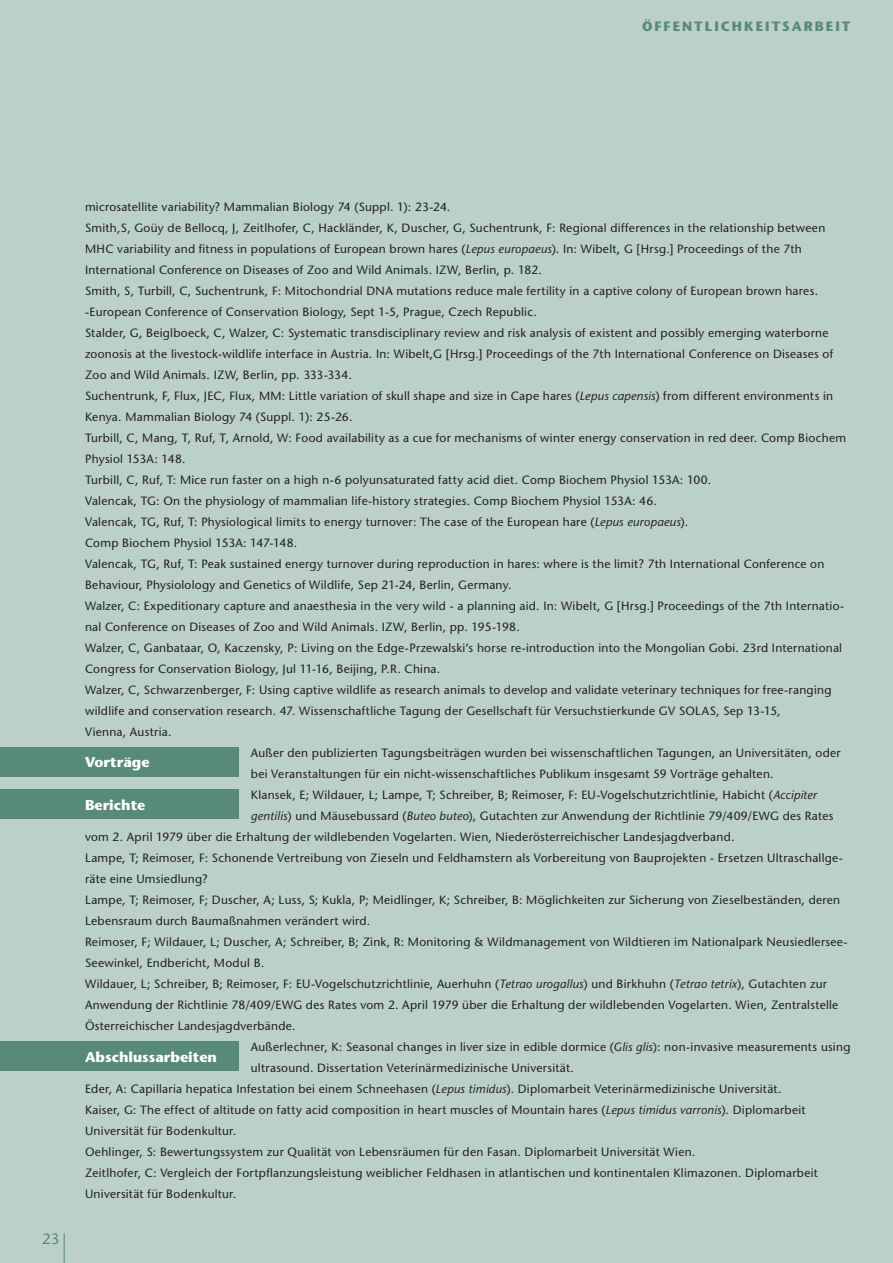
<style>
.page{position:relative;width:893px;height:1263px;background:#bbd0c8}
.page>*{position:absolute;margin:0;border:0;box-sizing:border-box;transform-origin:0 0}
.t1{font:15px "Stone Sans Std Medium 2";color:#588a78}
.t2{font:14.25px "Stone Sans Std Bold 2";color:#fff}
.t3{font:13.5px "Stone Sans Std Bold 2";letter-spacing:.15em;color:#588a78}
.t4{font:12px "Stone Sans Std Medium 2";letter-spacing:.02em;color:#231f20}
.s1{font-family:"Stone Sans Std Medium Italic 2"}
</style>
<div class="page">
<div style="left:0;top:747px;width:238px;height:30px;background:#588a78"></div>
<div style="left:0;top:789px;width:238px;height:30px;background:#588a78"></div>
<div style="left:0;top:1041px;width:238px;height:30px;background:#588a78"></div>
<hr style="left:64px;top:1233px;width:1px;height:30px;background:#588a78">
<p class="t3" style="left:642px;top:18px;width:210px">ÖFFENTLICHKEITSARBEIT</p>
<p class="t1" style="left:42px;top:1229px;width:19px">23</p>
<p class="t4" style="left:85px;top:199px;width:367px">microsatellite variability? Mammalian Biology 74 (Suppl. 1): 23-24.</p>
<p class="t4" style="left:85px;top:220px;width:742px">Smith,S, Goüy de Bellocq, J, Zeitlhofer, C, Hackländer, K, Duscher, G, Suchentrunk, F: Regional differences in the relationship between</p>
<p class="t4" style="left:85px;top:241px;width:718px">MHC variability and fitness in populations of European brown hares (<span class="s1">Lepus europaeus</span>). In: Wibelt, G [Hrsg.] Proceedings of the 7th</p>
<p class="t4" style="left:85px;top:262px;width:458px">International Conference on Diseases of Zoo and Wild Animals. IZW, Berlin, p. 182.</p>
<p class="t4" style="left:85px;top:283px;width:735px">Smith, S, Turbill, C, Suchentrunk, F: Mitochondrial DNA mutations reduce male fertility in a captive colony of European brown hares.</p>
<p class="t4" style="left:85px;top:304px;width:453px">-European Conference of Conservation Biology, Sept 1-5, Prague, Czech Republic.</p>
<p class="t4" style="left:85px;top:325px;width:745px">Stalder, G, Beiglboeck, C, Walzer, C: Systematic transdisciplinary review and risk analysis of existent and possibly emerging waterborne</p>
<p class="t4" style="left:85px;top:346px;width:750px">zoonosis at the livestock-wildlife interface in Austria. In: Wibelt,G [Hrsg.] Proceedings of the 7th International Conference on Diseases of</p>
<p class="t4" style="left:85px;top:367px;width:268px">Zoo and Wild Animals. IZW, Berlin, pp. 333-334.</p>
<p class="t4" style="left:85px;top:388px;width:750px">Suchentrunk, F, Flux, JEC, Flux, MM: Little variation of skull shape and size in Cape hares (<span class="s1">Lepus capensis</span>) from different environments in</p>
<p class="t4" style="left:85px;top:409px;width:269px">Kenya. Mammalian Biology 74 (Suppl. 1): 25-26.</p>
<p class="t4" style="left:85px;top:430px;width:763px">Turbill, C, Mang, T, Ruf, T, Arnold, W: Food availability as a cue for mechanisms of winter energy conservation in red deer. Comp Biochem</p>
<p class="t4" style="left:85px;top:451px;width:102px">Physiol 153A: 148.</p>
<p class="t4" style="left:85px;top:472px;width:628px">Turbill, C, Ruf, T: Mice run faster on a high n-6 polyunsaturated fatty acid diet. Comp Biochem Physiol 153A: 100.</p>
<p class="t4" style="left:85px;top:493px;width:573px">Valencak, TG: On the physiology of mammalian life-history strategies. Comp Biochem Physiol 153A: 46.</p>
<p class="t4" style="left:85px;top:514px;width:605px">Valencak, TG, Ruf, T: Physiological limits to energy turnover: The case of the European hare (<span class="s1">Lepus europaeus</span>).</p>
<p class="t4" style="left:85px;top:535px;width:214px">Comp Biochem Physiol 153A: 147-148.</p>
<p class="t4" style="left:85px;top:556px;width:741px">Valencak, TG, Ruf, T: Peak sustained energy turnover during reproduction in hares: where is the limit? 7th International Conference on</p>
<p class="t4" style="left:85px;top:577px;width:428px">Behaviour, Physiolology and Genetics of Wildlife, Sep 21-24, Berlin, Germany.</p>
<p class="t4" style="left:85px;top:598px;width:761px">Walzer, C: Expeditionary capture and anaesthesia in the very wild - a planning aid. In: Wibelt, G [Hrsg.] Proceedings of the 7th Internatio-</p>
<p class="t4" style="left:85px;top:619px;width:436px">nal Conference on Diseases of Zoo and Wild Animals. IZW, Berlin, pp. 195-198.</p>
<p class="t4" style="left:85px;top:640px;width:759px">Walzer, C, Ganbataar, O, Kaczensky, P: Living on the Edge-Przewalski‘s horse re-introduction into the Mongolian Gobi. 23rd International</p>
<p class="t4" style="left:85px;top:661px;width:357px">Congress for Conservation Biology, Jul 11-16, Beijing, P.R. China.</p>
<p class="t4" style="left:85px;top:682px;width:748px">Walzer, C, Schwarzenberger, F: Using captive wildlife as research animals to develop and validate veterinary techniques for free-ranging</p>
<p class="t4" style="left:85px;top:703px;width:697px">wildlife and conservation research. 47. Wissenschaftliche Tagung der Gesellschaft für Versuchstierkunde GV SOLAS, Sep 13-15,</p>
<p class="t4" style="left:85px;top:724px;width:88px">Vienna, Austria.</p>
<p class="t4" style="left:251px;top:745px;width:591px">Außer den publizierten Tagungsbeiträgen wurden bei wissenschaftlichen Tagungen, an Universitäten, oder</p>
<p class="t4" style="left:251px;top:766px;width:524px">bei Veranstaltungen für ein nicht-wissenschaftliches Publikum insgesamt 59 Vorträge gehalten.</p>
<p class="t4" style="left:251px;top:787px;width:567px">Klansek, E; Wildauer, L; Lampe, T; Schreiber, B; Reimoser, F: EU-Vogelschutzrichtlinie, Habicht (<span class="s1">Accipiter</span></p>
<p class="t4" style="left:251px;top:808px;width:584px"><span class="s1">gentilis</span>) und Mäusebussard (<span class="s1">Buteo buteo</span>), Gutachten zur Anwendung der Richtlinie 79/409/EWG des Rates</p>
<p class="t4" style="left:85px;top:829px;width:651px">vom 2. April 1979 über die Erhaltung der wildlebenden Vogelarten. Wien, Niederösterreichischer Landesjagdverband.</p>
<p class="t4" style="left:85px;top:850px;width:759px">Lampe, T; Reimoser, F: Schonende Vertreibung von Zieseln und Feldhamstern als Vorbereitung von Bauprojekten - Ersetzen Ultraschallge-</p>
<p class="t4" style="left:85px;top:871px;width:124px">räte eine Umsiedlung?</p>
<p class="t4" style="left:85px;top:892px;width:757px">Lampe, T; Reimoser, F; Duscher, A; Luss, S; Kukla, P; Meidlinger, K; Schreiber, B: Möglichkeiten zur Sicherung von Zieselbeständen, deren</p>
<p class="t4" style="left:85px;top:913px;width:287px">Lebensraum durch Baumaßnahmen verändert wird.</p>
<p class="t4" style="left:85px;top:934px;width:764px">Reimoser, F; Wildauer, L; Duscher, A; Schreiber, B; Zink, R: Monitoring &amp; Wildmanagement von Wildtieren im Nationalpark Neusiedlersee-</p>
<p class="t4" style="left:85px;top:955px;width:181px">Seewinkel, Endbericht, Modul B.</p>
<p class="t4" style="left:85px;top:976px;width:743px">Wildauer, L; Schreiber, B; Reimoser, F: EU-Vogelschutzrichtlinie, Auerhuhn (<span class="s1">Tetrao urogallus</span>) und Birkhuhn (<span class="s1">Tetrao tetrix</span>), Gutachten zur</p>
<p class="t4" style="left:85px;top:997px;width:755px">Anwendung der Richtlinie 78/409/EWG des Rates vom 2. April 1979 über die Erhaltung der wildlebenden Vogelarten. Wien, Zentralstelle</p>
<p class="t4" style="left:85px;top:1018px;width:212px">Österreichischer Landesjagdverbände.</p>
<p class="t4" style="left:251px;top:1039px;width:601px">Außerlechner, K: Seasonal changes in liver size in edible dormice (<span class="s1">Glis glis</span>): non-invasive measurements using</p>
<p class="t4" style="left:251px;top:1060px;width:325px">ultrasound. Dissertation Veterinärmedizinische Universität.</p>
<p class="t4" style="left:85px;top:1081px;width:698px">Eder, A: Capillaria hepatica Infestation bei einem Schneehasen (<span class="s1">Lepus timidus</span>). Diplomarbeit Veterinärmedizinische Universität.</p>
<p class="t4" style="left:85px;top:1102px;width:722px">Kaiser, G: The effect of altitude on fatty acid composition in heart muscles of Mountain hares (<span class="s1">Lepus timidus varronis</span>). Diplomarbeit</p>
<p class="t4" style="left:85px;top:1123px;width:153px">Universität für Bodenkultur.</p>
<p class="t4" style="left:85px;top:1144px;width:612px">Oehlinger, S: Bewertungssystem zur Qualität von Lebensräumen für den Fasan. Diplomarbeit Universität Wien.</p>
<p class="t4" style="left:85px;top:1165px;width:734px">Zeitlhofer, C: Vergleich der Fortpflanzungsleistung weiblicher Feldhasen in atlantischen und kontinentalen Klimazonen. Diplomarbeit</p>
<p class="t4" style="left:85px;top:1186px;width:153px">Universität für Bodenkultur.</p>
<p class="t2" style="left:85px;top:754px;width:66px">Vorträge</p>
<p class="t2" style="left:85px;top:796px;width:62px">Berichte</p>
<p class="t2" style="left:85px;top:1048px;width:133px">Abschlussarbeiten</p>
</div>
